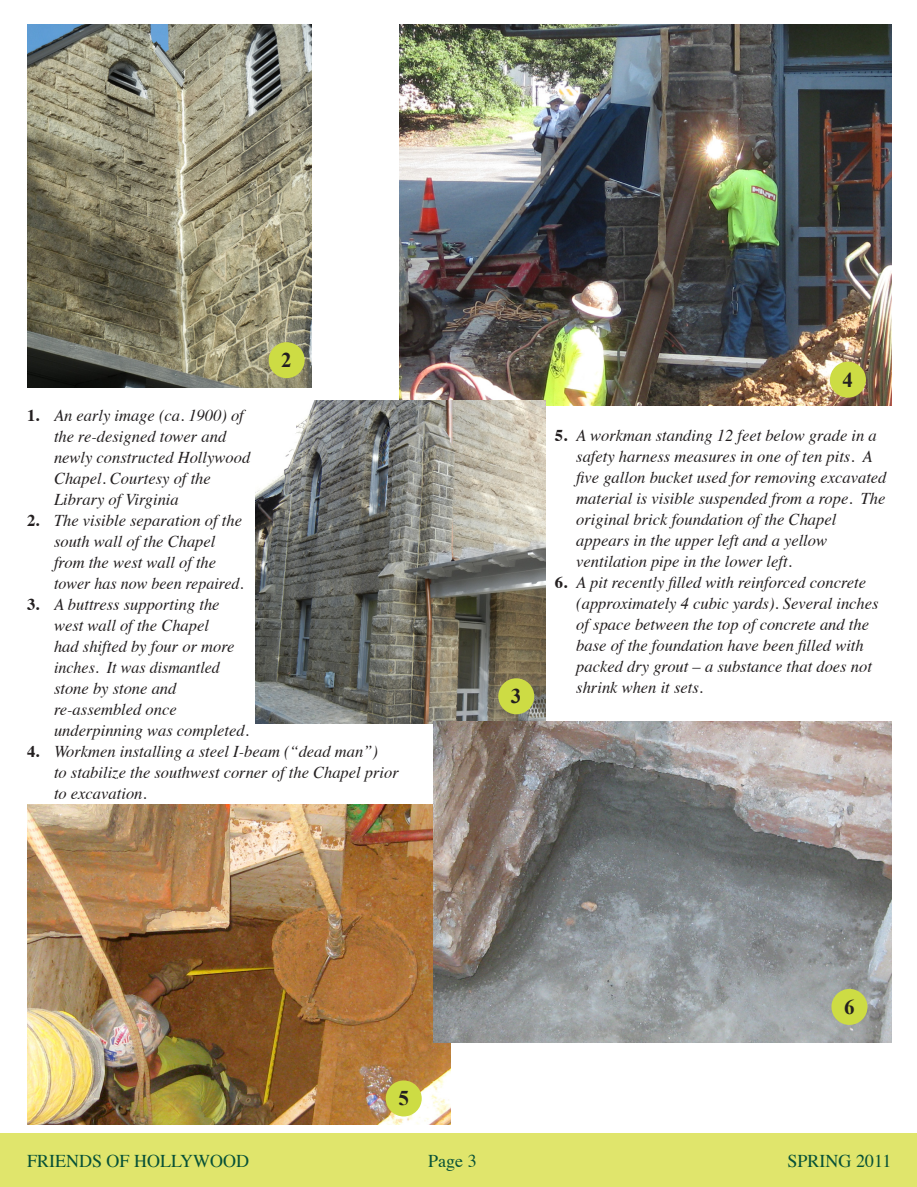
<style>
.page{position:relative;width:917px;height:1187px;background:#fff}
.page>*{position:absolute;margin:0;border:0;box-sizing:border-box;transform-origin:0 0}
.t1{font:700 21px "Times New Roman";color:#231f20}
.t2{font:18px "Times";color:#075137}
.t3{font:italic 16.5px/21px "Times";color:#231f20}
.s1{font-weight:700;font-style:normal}
</style>
<div class="page">
<div style="left:0;top:1133px;width:916px;height:53px;background:#e0e56c"></div>
<img style="left:399px;top:24px;width:492px;height:381px">
<img style="left:27px;top:24px;width:285px;height:363px">
<img style="left:256px;top:400px;width:289px;height:323px">
<img style="left:27px;top:804px;width:423px;height:320px">
<img style="left:433px;top:722px;width:458px;height:320px">
<div style="left:268px;top:342px;width:36px;height:36px;background:#cddc44;border-radius:50%"></div>
<div style="left:498px;top:678px;width:36px;height:36px;background:#cddc44;border-radius:50%"></div>
<div style="left:830px;top:362px;width:36px;height:36px;background:#cddc44;border-radius:50%"></div>
<div style="left:386px;top:1080px;width:36px;height:36px;background:#cddc44;border-radius:50%"></div>
<div style="left:831px;top:989px;width:36px;height:36px;background:#cddc44;border-radius:50%"></div>
<div style="left:248px;top:398px;width:48px;height:35px;background:#fff"></div>
<p class="t1" style="left:281px;top:345px;width:12px">2</p>
<p class="t3" style="left:27px;top:403px;width:218px"><span class="s1">1.</span> An early image (ca. 1900) of</p>
<p class="t3" style="left:54px;top:424px;width:174px">the re-designed tower and</p>
<p class="t3" style="left:54px;top:445px;width:198px">newly constructed Hollywood</p>
<p class="t3" style="left:54px;top:466px;width:158px">Chapel. Courtesy of the</p>
<p class="t3" style="left:54px;top:487px;width:126px">Library of Virginia</p>
<p class="t3" style="left:27px;top:508px;width:216px"><span class="s1">2.</span> The visible separation of the</p>
<p class="t3" style="left:54px;top:529px;width:163px">south wall of the Chapel</p>
<p class="t3" style="left:54px;top:550px;width:191px">from the west wall of the tower has now been repaired.</p>
<p class="t3" style="left:27px;top:592px;width:194px"><span class="s1">3.</span> A buttress supporting the</p>
<p class="t3" style="left:54px;top:613px;width:156px">west wall of the Chapel</p>
<p class="t3" style="left:54px;top:634px;width:182px">had shifted by four or more inches. It was dismantled</p>
<p class="t3" style="left:54px;top:676px;width:124px">stone by stone and</p>
<p class="t3" style="left:54px;top:697px;width:124px">re-assembled once</p>
<p class="t3" style="left:54px;top:718px;width:196px">underpinning was completed.</p>
<p class="t3" style="left:27px;top:739px;width:352px"><span class="s1">4.</span> Workmen installing a steel I-beam (“dead man”)</p>
<p class="t3" style="left:54px;top:760px;width:346px">to stabilize the southwest corner of the Chapel prior</p>
<p class="t3" style="left:54px;top:781px;width:94px">to excavation.</p>
<p class="t1" style="left:398px;top:1083px;width:12px">5</p>
<p class="t1" style="left:511px;top:681px;width:12px">3</p>
<p class="t1" style="left:842px;top:365px;width:12px">4</p>
<p class="t3" style="left:555px;top:423px;width:323px"><span class="s1">5.</span> A workman standing 12 feet below grade in a</p>
<p class="t3" style="left:576px;top:444px;width:312px">safety harness measures in one of ten pits. A five gallon bucket used for removing excavated material is visible suspended from a rope. The</p>
<p class="t3" style="left:576px;top:507px;width:261px">original brick foundation of the Chapel</p>
<p class="t3" style="left:576px;top:528px;width:252px">appears in the upper left and a yellow</p>
<p class="t3" style="left:576px;top:549px;width:217px">ventilation pipe in the lower left.</p>
<p class="t3" style="left:555px;top:570px;width:312px"><span class="s1">6.</span> A pit recently filled with reinforced concrete</p>
<p class="t3" style="left:576px;top:591px;width:304px">(approximately 4 cubic yards). Several inches</p>
<p class="t3" style="left:576px;top:612px;width:297px">of space between the top of concrete and the base of the foundation have been filled with packed dry grout – a substance that does not shrink when it sets.</p>
<p class="t1" style="left:844px;top:992px;width:12px">6</p>
<p class="t2" style="left:27px;top:1144px;width:224px">FRIENDS OF HOLLYWOOD</p>
<p class="t2" style="left:428px;top:1144px;width:50px">Page 3</p>
<p class="t2" style="left:787px;top:1144px;width:105px">SPRING 2011</p>
</div>
